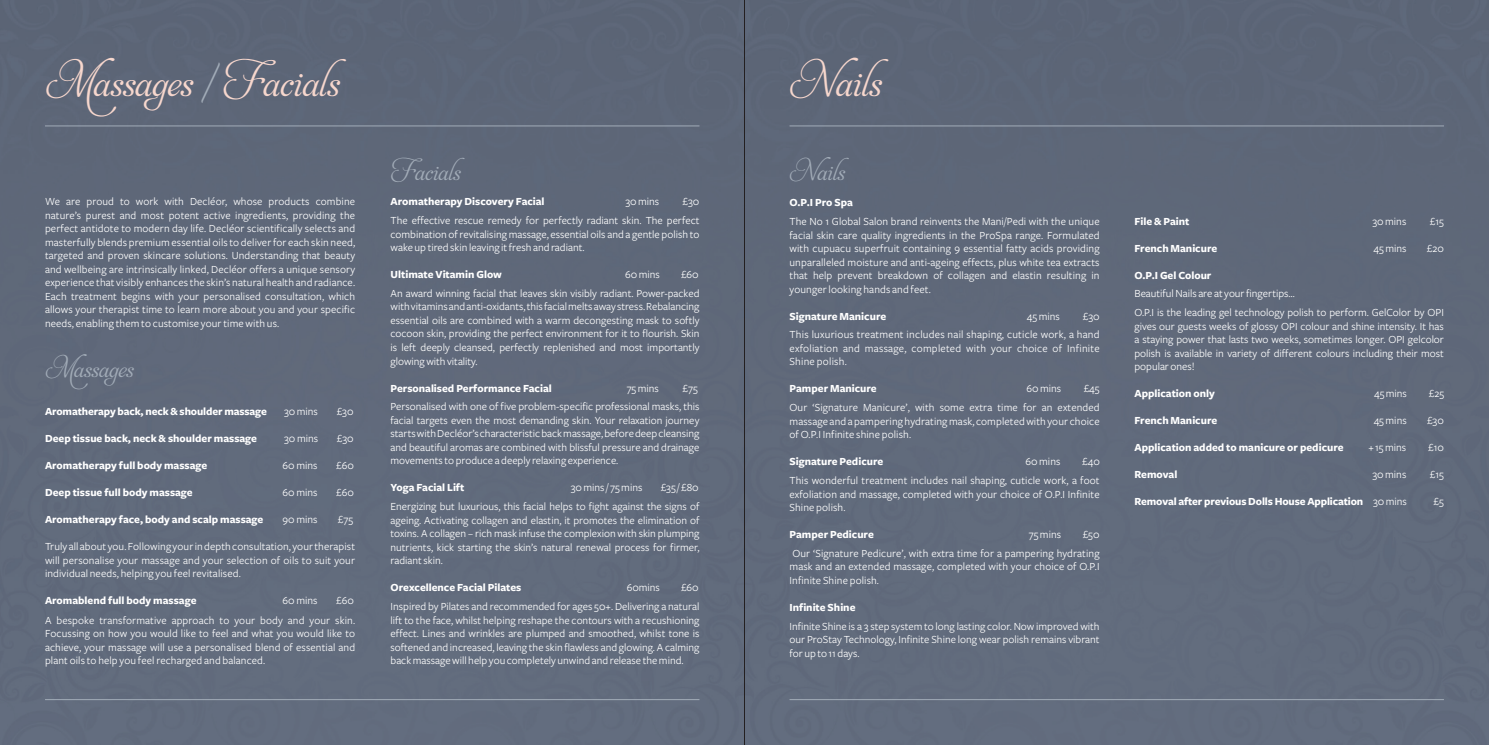
<style>
.page{position:relative;width:1489px;height:745px;background:#fff}
.page>*{position:absolute;margin:0;border:0;box-sizing:border-box;transform-origin:0 0}
.t1{font:31.25px "Aphrodite Pro";color:#f7d7cd}
.t2{font:18.75px "Aphrodite Pro";color:#a2acb8}
.t3{font:11.25px/13.5px "Freight Sans";color:#fff;text-align:justify}
.t4{font:700 11.25px "Freight Sans";color:#fff}
.s1{font-size:27.5px;color:#a2acb8}
.s2{font-weight:400}
</style>
<div class="page">
<div style="left:0;top:0;width:1488px;height:744px;background:#5f697a"></div>
<hr style="left:45px;top:125px;width:654px;height:1px;background:#a2acb8">
<hr style="left:789px;top:125px;width:654px;height:1px;background:#a2acb8">
<hr style="left:45px;top:698px;width:654px;height:1px;background:#a2acb8">
<hr style="left:789px;top:698px;width:654px;height:1px;background:#a2acb8">
<hr style="left:744px;top:0;width:1px;height:744px;background:#231f20">
<p class="t1" style="left:45px;top:66px;width:303px">Massages <span class="s1">/</span> Facials</p>
<p class="t1" style="left:789px;top:66px;width:100px">Na i ls</p>
<p class="t3" style="left:45px;top:195px;width:312px">We are proud to work with Decléor, whose products combine nature’s purest and most potent active ingredients, providing the perfect antidote to modern day life. Decléor scientifically selects and masterfully blends premium essential oils to deliver for each skin need, targeted and proven skincare solutions. Understanding that beauty and wellbeing are intrinsically linked, Decléor offers a unique sensory experience that visibly enhances the skin’s natural health and radiance.<br>Each treatment begins with your personalised consultation, which allows your therapist time to learn more about you and your specific needs, enabling them to customise your time with us.</p>
<p class="t2" style="left:45px;top:359px;width:90px">Massages</p>
<p class="t4" style="left:45px;top:405px;width:223px">Aromatherapy back, neck &amp; shoulder massage</p>
<p class="t3" style="left:284px;top:404px;width:35px">30 mins</p>
<p class="t3" style="left:337px;top:404px;width:18px">£30</p>
<p class="t4" style="left:45px;top:432px;width:213px">Deep tissue back, neck &amp; shoulder massage</p>
<p class="t3" style="left:284px;top:431px;width:35px">30 mins</p>
<p class="t3" style="left:337px;top:431px;width:18px">£30</p>
<p class="t4" style="left:45px;top:459px;width:164px">Aromatherapy full body massage</p>
<p class="t3" style="left:283px;top:458px;width:36px">60 mins</p>
<p class="t3" style="left:336px;top:458px;width:19px">£60</p>
<p class="t4" style="left:45px;top:486px;width:149px">Deep tissue full body massage</p>
<p class="t3" style="left:283px;top:485px;width:36px">60 mins</p>
<p class="t3" style="left:336px;top:485px;width:19px">£60</p>
<p class="t4" style="left:45px;top:513px;width:220px">Aromatherapy face, body and scalp massage</p>
<p class="t3" style="left:283px;top:512px;width:36px">90 mins</p>
<p class="t3" style="left:338px;top:512px;width:17px">£75</p>
<p class="t3" style="left:45px;top:539px;width:311px">Truly all about you. Following your in depth consultation, your therapist will personalise your massage and your selection of oils to suit your individual needs, helping you feel revitalised.</p>
<p class="t4" style="left:45px;top:594px;width:153px">Aromablend full body massage</p>
<p class="t3" style="left:283px;top:593px;width:36px">60 mins</p>
<p class="t3" style="left:336px;top:593px;width:19px">£60</p>
<p class="t3" style="left:45px;top:613px;width:311px">A bespoke transformative approach to your body and your skin.<br>Focussing on how you would like to feel and what you would like to achieve, your massage will use a personalised blend of essential and plant oils to help you feel recharged and balanced.</p>
<p class="t2" style="left:390px;top:162px;width:76px">Facials</p>
<p class="t4" style="left:390px;top:195px;width:155px">Aromatherapy Discovery Facial</p>
<p class="t3" style="left:625px;top:195px;width:35px">30 mins</p>
<p class="t3" style="left:390px;top:192px;width:310px;line-height:18.8px;text-align:right">£30<br>The effective rescue remedy for perfectly radiant skin. The perfect</p>
<p class="t3" style="left:390px;top:227px;width:310px">combination of revitalising massage, essential oils and a gentle polish to wake up tired skin leaving it fresh and radiant.</p>
<p class="t4" style="left:390px;top:268px;width:113px">Ultimate Vitamin Glow</p>
<p class="t3" style="left:625px;top:268px;width:36px">60 mins</p>
<p class="t3" style="left:681px;top:268px;width:19px">£60</p>
<p class="t3" style="left:390px;top:286px;width:310px">An award winning facial that leaves skin visibly radiant. Power-packed with vitamins and anti-oxidants, this facial melts away stress. Rebalancing essential oils are combined with a warm decongesting mask to softly cocoon skin, providing the perfect environment for it to flourish. Skin is left deeply cleansed, perfectly replenished and most importantly glowing with vitality.</p>
<p class="t4" style="left:390px;top:381px;width:163px">Personalised Performance Facial</p>
<p class="t3" style="left:626px;top:381px;width:34px">75 mins</p>
<p class="t3" style="left:682px;top:381px;width:17px">£75</p>
<p class="t3" style="left:390px;top:400px;width:310px">Personalised with one of five problem-specific professional masks, this facial targets even the most demanding skin. Your relaxation journey starts with Decléor’s characteristic back massage, before deep cleansing and beautiful aromas are combined with blissful pressure and drainage movements to produce a deeply relaxing experience.</p>
<p class="t4" style="left:390px;top:481px;width:75px">Yoga Facial Lift</p>
<p class="t3" style="left:570px;top:481px;width:73px">30 mins / 75 mins</p>
<p class="t3" style="left:660px;top:481px;width:40px">£35 / £80</p>
<p class="t3" style="left:390px;top:499px;width:310px">Energizing but luxurious, this facial helps to fight against the signs of ageing. Activating collagen and elastin, it promotes the elimination of toxins. A collagen – rich mask infuse the complexion with skin plumping nutrients, kick starting the skin’s natural renewal process for firmer, radiant skin.</p>
<p class="t4" style="left:390px;top:581px;width:132px">Orexcellence Facial Pilates</p>
<p class="t3" style="left:626px;top:580px;width:35px">60mins</p>
<p class="t3" style="left:681px;top:580px;width:19px">£60</p>
<p class="t3" style="left:390px;top:599px;width:310px">Inspired by Pilates and recommended for ages 50+. Delivering a natural lift to the face, whilst helping reshape the contours with a recushioning effect. Lines and wrinkles are plumped and smoothed, whilst tone is softened and increased, leaving the skin flawless and glowing. A calming back massage will help you completely unwind and release the mind.</p>
<p class="t2" style="left:789px;top:163px;width:61px">Na i ls</p>
<p class="t4" style="left:789px;top:196px;width:65px">O.P.I Pro Spa</p>
<p class="t3" style="left:789px;top:215px;width:311px">The No 1 Global Salon brand reinvents the Mani/Pedi with the unique facial skin care quality ingredients in the ProSpa range. Formulated with cupuacu superfruit containing 9 essential fatty acids providing unparalleled moisture and anti-ageing effects, plus white tea extracts that help prevent breakdown of collagen and elastin resulting in younger looking hands and feet.</p>
<p class="t4" style="left:789px;top:310px;width:98px">Signature Manicure</p>
<p class="t3" style="left:1026px;top:309px;width:34px">45 mins</p>
<p class="t3" style="left:1082px;top:309px;width:18px">£30</p>
<p class="t3" style="left:789px;top:328px;width:311px">This luxurious treatment includes nail shaping, cuticle work, a hand exfoliation and massage, completed with your choice of Infinite Shine polish.</p>
<p class="t4" style="left:789px;top:382px;width:89px">Pamper Manicure</p>
<p class="t3" style="left:1026px;top:382px;width:36px">60 mins</p>
<p class="t3" style="left:1083px;top:382px;width:17px">£45</p>
<p class="t3" style="left:789px;top:401px;width:311px">Our ‘Signature Manicure’, with some extra time for an extended massage and a pampering hydrating mask, completed with your choice of O.P.I Infinite shine polish.</p>
<p class="t4" style="left:789px;top:455px;width:95px">Signature Pedicure</p>
<p class="t3" style="left:1025px;top:455px;width:36px">60 mins</p>
<p class="t3" style="left:1082px;top:455px;width:19px">£40</p>
<p class="t3" style="left:789px;top:473px;width:311px">This wonderful treatment includes nail shaping, cuticle work, a foot exfoliation and massage, completed with your choice of O.P.I Infinite Shine polish.</p>
<p class="t4" style="left:789px;top:528px;width:86px">Pamper Pedicure</p>
<p class="t3" style="left:1028px;top:527px;width:34px">75 mins</p>
<p class="t3" style="left:792px;top:525px;width:309px;line-height:18.8px;text-align:right">£50<br>Our ‘Signature Pedicure’, with extra time for a pampering hydrating</p>
<p class="t3" style="left:789px;top:560px;width:311px">mask and an extended massage, completed with your choice of O.P.I<br>Infinite Shine polish.</p>
<p class="t4" style="left:789px;top:601px;width:67px">Infinite Shine</p>
<p class="t3" style="left:789px;top:619px;width:311px">Infinite Shine is a 3 step system to long lasting color. Now improved with our ProStay Technology, Infinite Shine long wear polish remains vibrant for up to 11 days.</p>
<p class="t4" style="left:1134px;top:215px;width:57px">File &amp; Paint</p>
<p class="t3" style="left:1372px;top:214px;width:35px">30 mins</p>
<p class="t3" style="left:1429px;top:214px;width:15px">£15</p>
<p class="t4" style="left:1134px;top:242px;width:84px">French Manicure</p>
<p class="t3" style="left:1373px;top:241px;width:35px">45 mins</p>
<p class="t3" style="left:1426px;top:241px;width:19px">£20</p>
<p class="t4" style="left:1134px;top:269px;width:78px">O.P.I Gel Colour</p>
<p class="t3" style="left:1134px;top:287px;width:162px">Beautiful Nails are at your fingertips…</p>
<p class="t3" style="left:1134px;top:306px;width:311px">O.P.I is the leading gel technology polish to perform. GelColor by OPI gives our guests weeks of glossy OPI colour and shine intensity. It has a staying power that lasts two weeks, sometimes longer. OPI gelcolor polish is available in variety of different colours including their most popular ones!</p>
<p class="t4" style="left:1134px;top:387px;width:82px">Application only</p>
<p class="t3" style="left:1373px;top:387px;width:34px">45 mins</p>
<p class="t3" style="left:1428px;top:387px;width:17px">£25</p>
<p class="t4" style="left:1134px;top:414px;width:84px">French Manicure</p>
<p class="t3" style="left:1373px;top:414px;width:35px">45 mins</p>
<p class="t3" style="left:1426px;top:414px;width:18px">£30</p>
<p class="t4" style="left:1134px;top:441px;width:211px">Application added to manicure or pedicure</p>
<p class="t3" style="left:1368px;top:441px;width:39px">+ 15 mins</p>
<p class="t3" style="left:1427px;top:441px;width:17px">£10</p>
<p class="t4" style="left:1134px;top:468px;width:44px">Removal</p>
<p class="t3" style="left:1372px;top:468px;width:35px">30 mins</p>
<p class="t3" style="left:1429px;top:468px;width:15px">£15</p>
<p class="t4" style="left:1134px;top:495px;width:274px">Removal after previous Dolls House Application <span class="s2">30 mins</span></p>
<p class="t3" style="left:1433px;top:495px;width:12px">£5</p>
</div>
